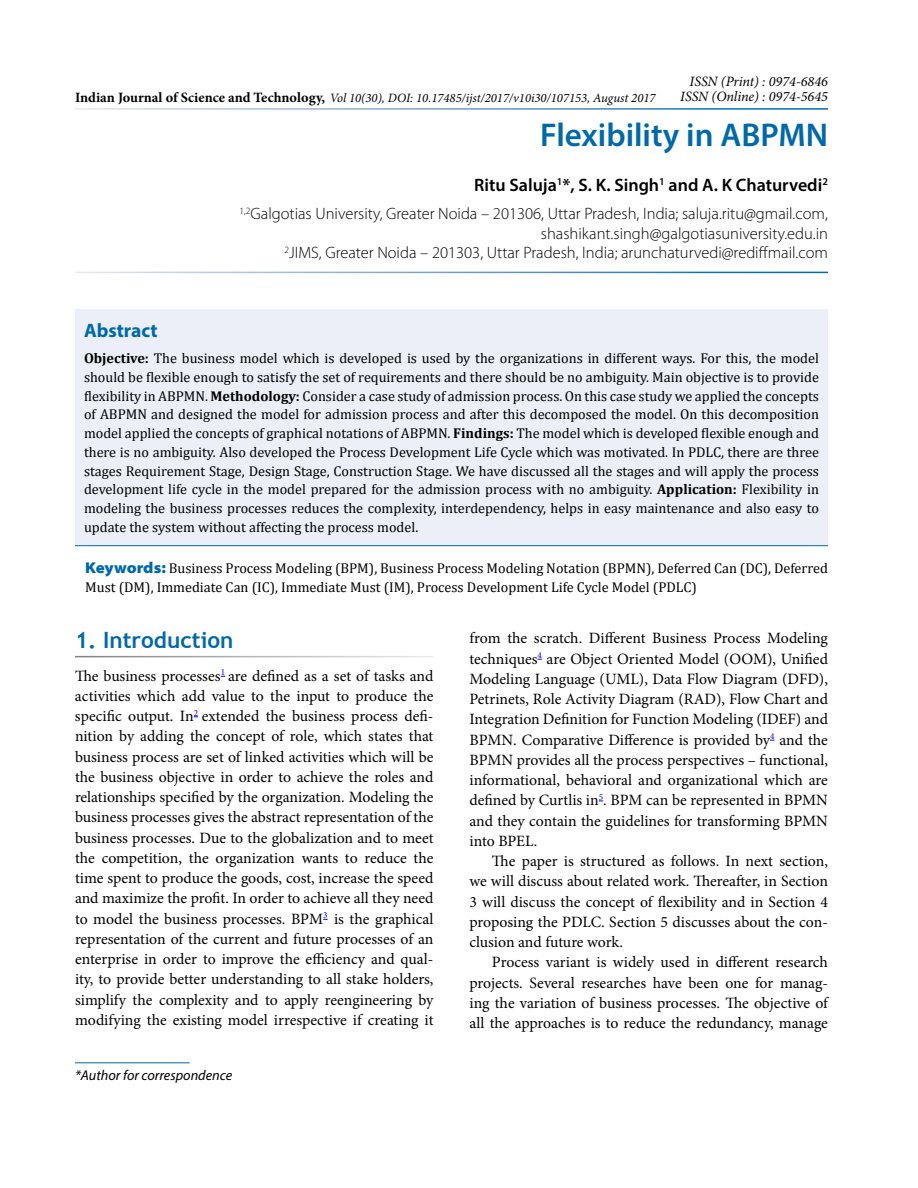
<style>
.page{position:relative;width:918px;height:1188px;background:#fff}
.page>*{position:absolute;margin:0;border:0;box-sizing:border-box;transform-origin:0 0}
.t1{font:600 33px "Myriad Pro";color:#0069aa}
.t2{font:700 22.5px "Trebuchet MS";color:#0069aa}
.t3{font:700 19.5px "Myriad Pro";color:#0069aa}
.t4{font:600 18px "Myriad Pro";color:#000}
.t5{font:300 16.5px/19.5px "Myriad Pro";color:#000;text-align:right}
.t6{font:15.75px/20.2px "Minion Pro";letter-spacing:-.005em;color:#000;text-align:justify}
.t7{font:14.25px/18.8px "Cambria";color:#000}
.t8{font:italic 14.25px/15px "Minion Pro";color:#000;text-align:right}
.t9{font:italic 14.25px "Myriad Pro";color:#000}
.t10{font:italic 12.75px "Minion Pro";color:#000}
.s1{font-weight:700;font-style:normal;font-size:14.25px}
.s2{font-weight:700}
.s3{font-family:"Myriad Pro";font-weight:900;font-stretch:semi-expanded;font-size:15.75px;color:#0069aa}
</style>
<div class="page">
<hr style="left:75px;top:1062px;width:115px;height:1px;background:#0069aa">
<div style="left:75px;top:309px;width:753px;height:236px;background:#eceff7"></div>
<hr style="left:75px;top:545px;width:753px;height:1px;background:#0069aa">
<p class="t8" style="left:680px;top:74px;width:149px">ISSN (Print) : 0974-6846<br>ISSN (Online) : 0974-5645</p>
<h1 class="t1" style="left:540px;top:114px;width:289px">Flexibility in ABPMN</h1>
<p class="t4" style="left:474px;top:173px;width:355px">Ritu Saluja<sup>1</sup>*, S. K. Singh<sup>1</sup> and A. K Chaturvedi<sup>2</sup></p>
<p class="t5" style="left:239px;top:204px;width:590px"><sup>1,2</sup>Galgotias University, Greater Noida – 201306, Uttar Pradesh, India; saluja.ritu@gmail.com, shashikant.singh@galgotiasuniversity.edu.in<br><sup>2</sup>JIMS, Greater Noida – 201303, Uttar Pradesh, India; arunchaturvedi@rediffmail.com</p>
<p class="t10" style="left:75px;top:90px;width:582px"><span class="s1">Indian Journal of Science and Technology,</span> Vol 10(30), DOI: 10.17485/ijst/2017/v10i30/107153, August 2017</p>
<p class="t3" style="left:84px;top:318px;width:75px">Abstract</p>
<p class="t7" style="left:84px;top:349px;width:737px;text-align:justify"><span class="s2">Objective:</span> The business model which is developed is used by the organizations in different ways. For this, the model should be flexible enough to satisfy the set of requirements and there should be no ambiguity. Main objective is to provide flexibility in ABPMN. <span class="s2">Methodology:</span> Consider a case study of admission process. On this case study we applied the concepts of ABPMN and designed the model for admission process and after this decomposed the model. On this decomposition model applied the concepts of graphical notations of ABPMN. <span class="s2">Findings:</span> The model which is developed flexible enough and there is no ambiguity. Also developed the Process Development Life Cycle which was motivated. In PDLC, there are three stages Requirement Stage, Design Stage, Construction Stage. We have discussed all the stages and will apply the process development life cycle in the model prepared for the admission process with no ambiguity. <span class="s2">Application:</span> Flexibility in modeling the business processes reduces the complexity, interdependency, helps in easy maintenance and also easy to update the system without affecting the process model.</p>
<p class="t7" style="left:85px;top:559px;width:744px"><span class="s3">Keywords:</span> Business Process Modeling (BPM), Business Process Modeling Notation (BPMN), Deferred Can (DC), Deferred<br>Must (DM), Immediate Can (IC), Immediate Must (IM), Process Development Life Cycle Model (PDLC)</p>
<h2 class="t2" style="left:75px;top:626px;width:160px">1. Introduction</h2>
<p class="t6" style="left:75px;top:666px;width:360px">The business processes<sup>1</sup> are defined as a set of tasks and activities which add value to the input to produce the specific output. In<sup>2</sup> extended the business process defi&shy;nition by adding the concept of role, which states that business process are set of linked activities which will be the business objective in order to achieve the roles and relationships specified by the organization. Modeling the business processes gives the abstract representation of the business processes. Due to the globalization and to meet the competition, the organization wants to reduce the time spent to produce the goods, cost, increase the speed and maximize the profit. In order to achieve all they need to model the business processes. BPM<sup>3</sup> is the graphical representation of the current and future processes of an enterprise in order to improve the efficiency and qual&shy;ity, to provide better understanding to all stake holders, simplify the complexity and to apply reengineering by modifying the existing model irrespective if creating it</p>
<p class="t9" style="left:75px;top:1066px;width:159px">*Author for correspondence</p>
<p class="t6" style="left:469px;top:628px;width:360px">from the scratch. Different Business Process Modeling techniques<sup>4</sup> are Object Oriented Model (OOM), Unified Modeling Language (UML), Data Flow Diagram (DFD), Petrinets, Role Activity Diagram (RAD), Flow Chart and Integration Definition for Function Modeling (IDEF) and BPMN. Comparative Difference is provided by<sup>4</sup> and the BPMN provides all the process perspectives – functional, informational, behavioral and organizational which are defined by Curtlis in<sup>5</sup>. BPM can be represented in BPMN and they contain the guidelines for transforming BPMN into BPEL.</p>
<p class="t6" style="left:469px;top:851px;width:360px;text-indent:23px">The paper is structured as follows. In next section, we will discuss about related work. Thereafter, in Section 3 will discuss the concept of flexibility and in Section 4 proposing the PDLC. Section 5 discusses about the con&shy;clusion and future work.</p>
<p class="t6" style="left:469px;top:952px;width:360px;text-indent:23px">Process variant is widely used in different research projects. Several researches have been one for manag&shy;ing the variation of business processes. The objective of all the approaches is to reduce the redundancy, manage</p>
</div>
